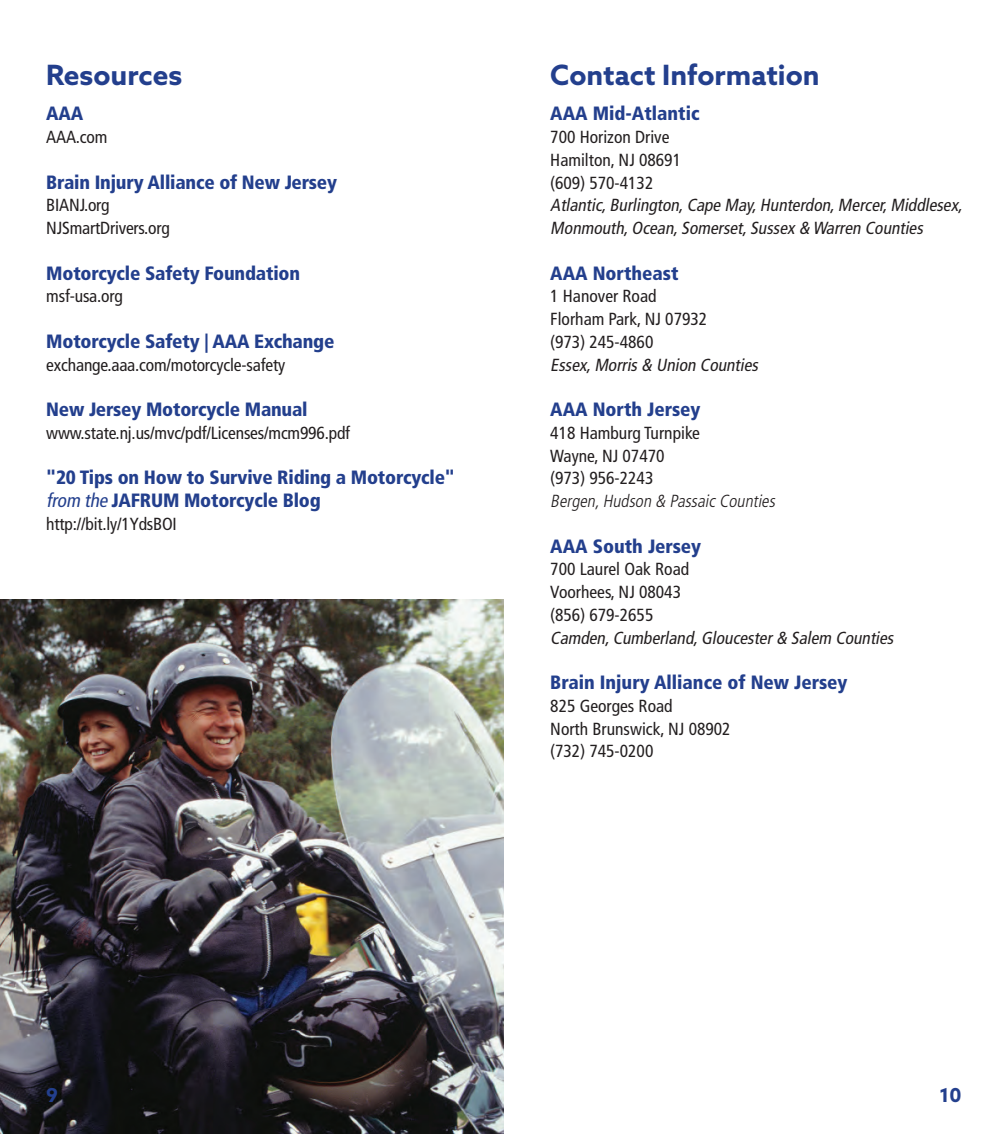
<style>
.page{position:relative;width:1008px;height:1134px;background:#fff}
.page>*{position:absolute;margin:0;border:0;box-sizing:border-box;transform-origin:0 0}
.t1{font:700 28px "Azo Sans";color:#233f8d}
.t2{font:900 condensed 19.25px/22.8px "Frutiger LT Std";letter-spacing:-.01em;color:#233f8d}
.t3{font:700 19.25px "Azo Sans";color:#233f8d}
.t4{font:condensed 17.5px/22.8px "Frutiger LT Std";color:#231f20}
.t5{font:italic condensed 17.5px/22.8px "Frutiger LT Std";color:#231f20}
.t6{font:italic 300 condensed 17.5px "Frutiger LT Std";color:#231f20}
.s1{font-weight:400;font-style:italic}
</style>
<div class="page">
<img style="left:0;top:600px;width:504px;height:534px">
<h1 class="t1" style="left:46px;top:57px;width:138px">Resources</h1>
<p class="t2" style="left:46px;top:102px;width:39px">AAA</p>
<p class="t4" style="left:46px;top:126px;width:63px">AAA.com</p>
<p class="t2" style="left:46px;top:170px;width:292px">Brain Injury Alliance of New Jersey</p>
<p class="t4" style="left:46px;top:194px;width:125px">BIANJ.org<br>NJSmartDrivers.org</p>
<p class="t2" style="left:46px;top:261px;width:255px">Motorcycle Safety Foundation</p>
<p class="t4" style="left:46px;top:285px;width:78px">msf-usa.org</p>
<p class="t2" style="left:46px;top:330px;width:290px">Motorcycle Safety | AAA Exchange</p>
<p class="t4" style="left:46px;top:353px;width:240px">exchange.aaa.com/motorcycle-safety</p>
<p class="t2" style="left:46px;top:398px;width:263px">New Jersey Motorcycle Manual</p>
<p class="t4" style="left:46px;top:421px;width:305px">www.state.nj.us/mvc/pdf/Licenses/mcm996.pdf</p>
<p class="t2" style="left:46px;top:466px;width:410px">"20 Tips on How to Survive Riding a Motorcycle" <span class="s1">from the</span> JAFRUM Motorcycle Blog</p>
<p class="t4" style="left:46px;top:512px;width:132px">http://bit.ly/1YdsBOI</p>
<h1 class="t1" style="left:550px;top:57px;width:271px">Contact Information</h1>
<p class="t2" style="left:550px;top:102px;width:151px">AAA Mid-Atlantic</p>
<p class="t4" style="left:550px;top:126px;width:132px">700 Horizon Drive<br>Hamilton, NJ 08691 (609) 570-4132</p>
<p class="t5" style="left:550px;top:194px;width:417px">Atlantic,Burlington,Cape May,Hunterdon,Mercer,Middlesex,<br>Monmouth,Ocean,Somerset,Sussex &amp; Warren Counties</p>
<p class="t2" style="left:550px;top:261px;width:130px">AAA Northeast</p>
<p class="t4" style="left:550px;top:285px;width:159px">1 Hanover Road<br>Florham Park, NJ 07932 (973) 245-4860</p>
<p class="t5" style="left:550px;top:353px;width:213px">Essex,Morris&amp; Union Counties</p>
<p class="t2" style="left:550px;top:398px;width:152px">AAA North Jersey</p>
<p class="t4" style="left:550px;top:421px;width:151px">418 Hamburg Turnpike<br>Wayne, NJ 07470 (973) 956-2243</p>
<p class="t6" style="left:550px;top:491px;width:230px">Bergen,Hudson &amp; PassaicCounties</p>
<p class="t2" style="left:550px;top:534px;width:153px">AAA South Jersey</p>
<p class="t4" style="left:550px;top:558px;width:140px">700 Laurel Oak Road<br>Voorhees, NJ 08043 (856) 679-2655</p>
<p class="t5" style="left:550px;top:626px;width:348px">Camden,Cumberland,Gloucester&amp; Salem Counties</p>
<p class="t2" style="left:550px;top:671px;width:299px">Brain Injury Alliance of New Jersey</p>
<p class="t4" style="left:550px;top:694px;width:182px">825 Georges Road<br>North Brunswick, NJ 08902 (732) 745-0200</p>
<p class="t3" style="left:46px;top:1082px;width:13px">9</p>
<p class="t3" style="left:940px;top:1082px;width:24px">10</p>
</div>
